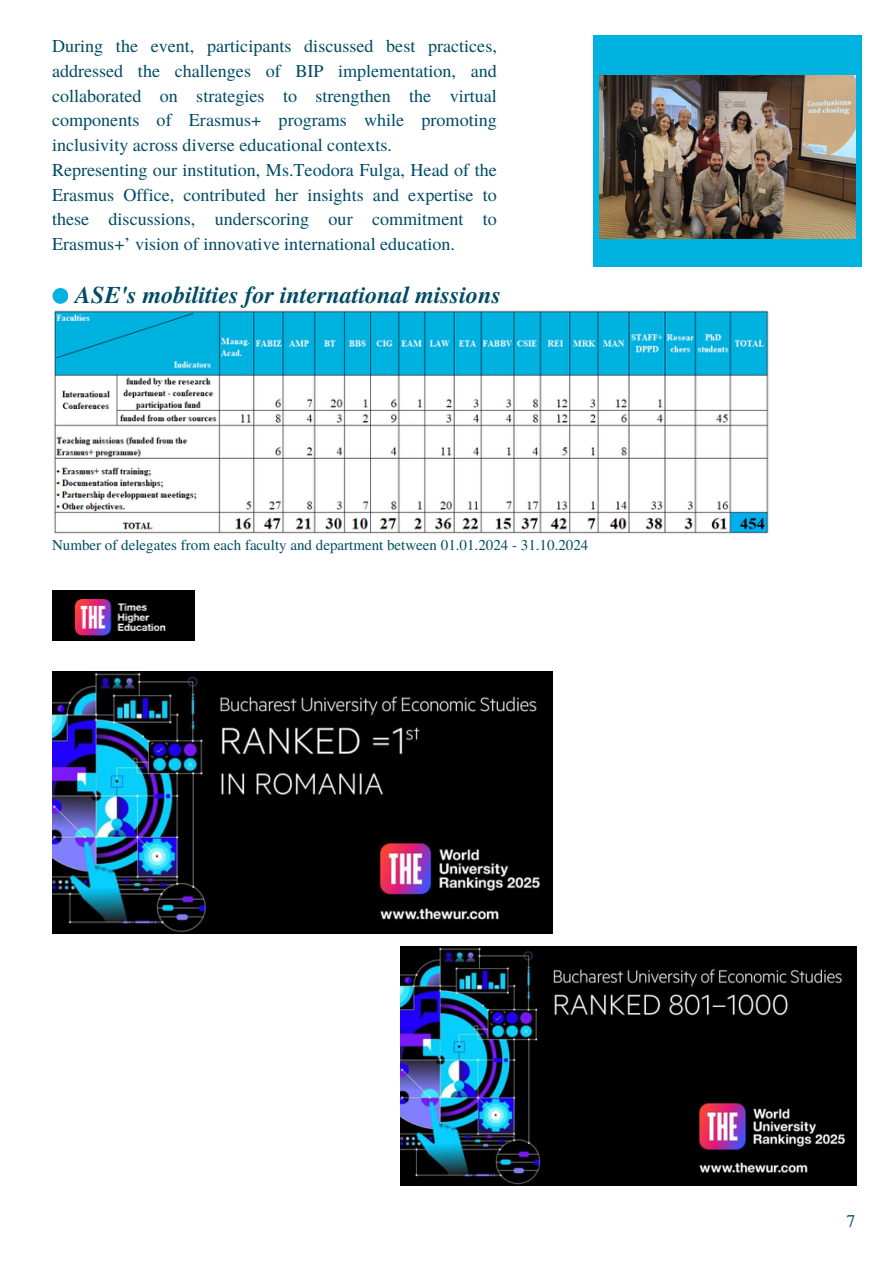
<style>
.page{position:relative;width:894px;height:1264px;background:#fff}
.page>*{position:absolute;margin:0;border:0;box-sizing:border-box;transform-origin:0 0}
.t1{font:italic 700 24px "Te X Gyre Termes";color:#004c65}
.t2{font:18.15px/24.8px "Te X Gyre Termes";color:#004c65}
.t3{font:17.85px "Te X Gyre Termes";color:#004c65}
.t4{font:15px "Te X Gyre Termes";color:#004c65}
</style>
<div class="page">
<div style="left:592px;top:35px;width:269px;height:231px;background:#00b2e0"></div>
<img style="left:599px;top:75px;width:256px;height:164px">
<div style="left:52px;top:288px;width:16px;height:16px;background:#00b2e0;border-radius:50%"></div>
<img style="left:54px;top:310px;width:715px;height:224px">
<img style="left:52px;top:590px;width:142px;height:50px">
<img style="left:400px;top:946px;width:455px;height:239px">
<img style="left:52px;top:671px;width:500px;height:262px">
<p class="t2" style="left:52px;top:33px;width:446px">During the event, participants discussed best practices, addressed the challenges of BIP implementation, and collaborated on strategies to strengthen the virtual components of Erasmus+ programs while promoting inclusivity across diverse educational contexts.<br>Representing our institution, Ms.Teodora Fulga, Head of the Erasmus Office, contributed her insights and expertise to these discussions, underscoring our commitment to Erasmus+’ vision of innovative international education.</p>
<h2 class="t1" style="left:75px;top:277px;width:427px">ASE's mobilities for international missions</h2>
<p class="t4" style="left:52px;top:534px;width:537px">Number of delegates from each faculty and department between 01.01.2024 - 31.10.2024</p>
<h1 class="t3" style="left:846px;top:1208px;width:10px">7</h1>
</div>
